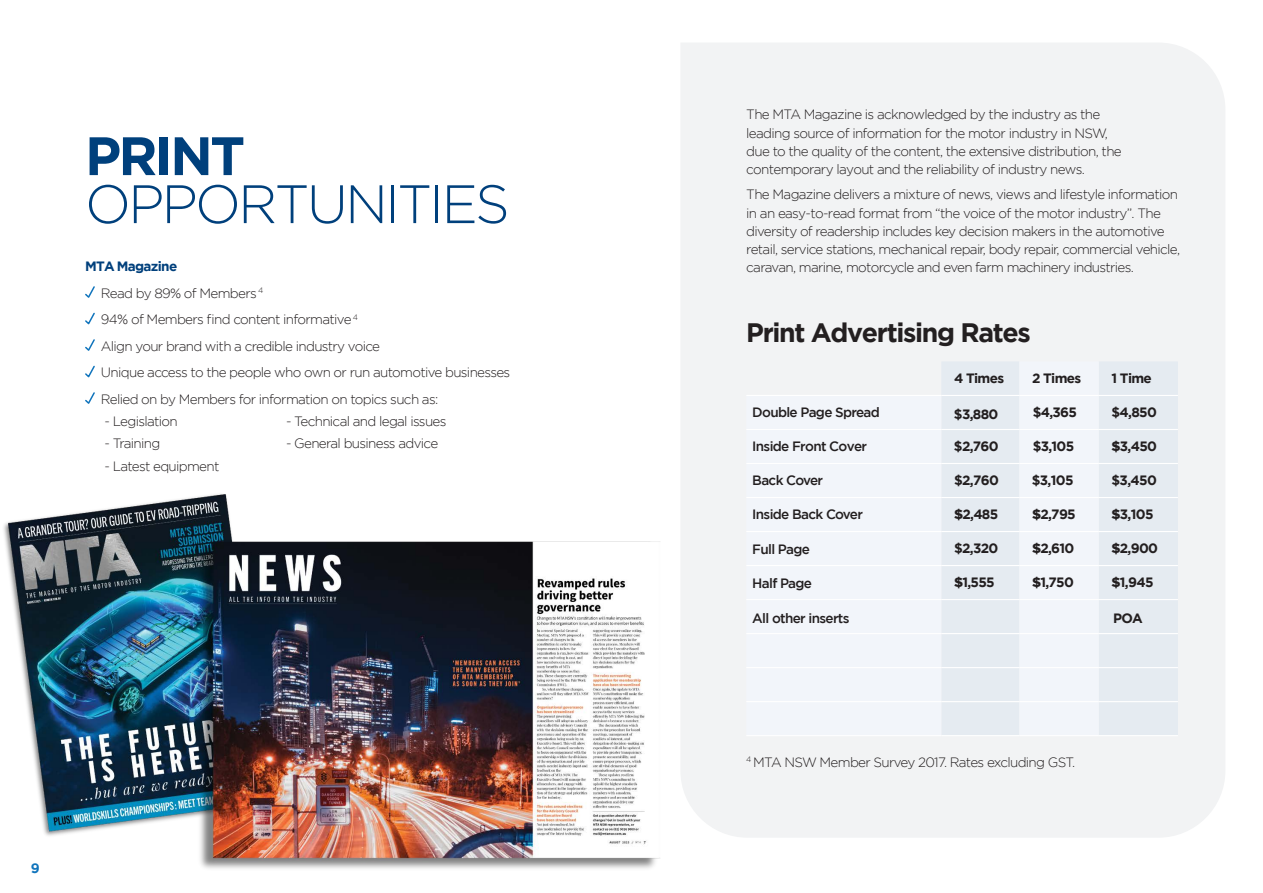
<style>
.page{position:relative;width:1263px;height:893px;background:#fff}
.page>*{position:absolute;margin:0;border:0;box-sizing:border-box;transform-origin:0 0}
.t1{font:300 54px "Gotham";letter-spacing:-.05em;color:#00407c}
.t2{font:700 54px "Gotham";letter-spacing:-.05em;color:#00407c}
.t3{font:700 26.7px "Gotham";letter-spacing:-.05em;color:#231f20}
.t4{font:300 13.5px/18.1px "Gotham";letter-spacing:-.05em;color:#231f20}
.t5{font:700 13.5px "Gotham";letter-spacing:-.05em;color:#231f20}
.t6{font:500 13.5px "Gotham";letter-spacing:-.05em;color:#231f20}
.t7{font:700 13.5px "Gotham";letter-spacing:-.05em;color:#221e1f}
.t8{font:700 13.5px "Gotham";letter-spacing:-.05em;color:#00407c}
.t9{font:700 13.5px "Gotham";color:#1074bc}
.s1{font-weight:900}
</style>
<div class="page">
<div style="left:681px;top:43px;width:544px;height:794px;background:#f2f3f4"></div>
<svg style="left:85px;top:286px;width:10px;height:12px"></svg>
<svg style="left:85px;top:312px;width:10px;height:13px"></svg>
<svg style="left:85px;top:339px;width:10px;height:12px"></svg>
<svg style="left:85px;top:365px;width:10px;height:13px"></svg>
<svg style="left:85px;top:392px;width:10px;height:12px"></svg>
<div style="left:1099px;top:361px;width:79px;height:374px;background:#e5ebf1"></div>
<svg style="left:746px;top:361px;width:353px;height:374px;fill:#f2f5fa"></svg>
<hr style="left:746px;top:395px;width:195px;height:1px;background:#fff">
<hr style="left:941px;top:395px;width:78px;height:1px;background:#fff">
<hr style="left:1019px;top:395px;width:80px;height:1px;background:#fff">
<hr style="left:1099px;top:395px;width:79px;height:1px;background:#fff">
<hr style="left:746px;top:429px;width:195px;height:1px;background:#fff">
<hr style="left:941px;top:429px;width:78px;height:1px;background:#fff">
<hr style="left:1019px;top:429px;width:80px;height:1px;background:#fff">
<hr style="left:1099px;top:429px;width:79px;height:1px;background:#fff">
<hr style="left:746px;top:463px;width:195px;height:1px;background:#fff">
<hr style="left:941px;top:463px;width:78px;height:1px;background:#fff">
<hr style="left:1019px;top:463px;width:80px;height:1px;background:#fff">
<hr style="left:1099px;top:463px;width:79px;height:1px;background:#fff">
<hr style="left:746px;top:497px;width:195px;height:1px;background:#fff">
<hr style="left:941px;top:497px;width:78px;height:1px;background:#fff">
<hr style="left:1019px;top:497px;width:80px;height:1px;background:#fff">
<hr style="left:1099px;top:497px;width:79px;height:1px;background:#fff">
<hr style="left:746px;top:531px;width:195px;height:1px;background:#fff">
<hr style="left:941px;top:531px;width:78px;height:1px;background:#fff">
<hr style="left:1019px;top:531px;width:80px;height:1px;background:#fff">
<hr style="left:1099px;top:531px;width:79px;height:1px;background:#fff">
<hr style="left:746px;top:565px;width:195px;height:1px;background:#fff">
<hr style="left:941px;top:565px;width:78px;height:1px;background:#fff">
<hr style="left:1019px;top:565px;width:80px;height:1px;background:#fff">
<hr style="left:1099px;top:565px;width:79px;height:1px;background:#fff">
<hr style="left:746px;top:599px;width:195px;height:1px;background:#fff">
<hr style="left:941px;top:599px;width:78px;height:1px;background:#fff">
<hr style="left:1019px;top:599px;width:80px;height:1px;background:#fff">
<hr style="left:1099px;top:599px;width:79px;height:1px;background:#fff">
<hr style="left:746px;top:633px;width:195px;height:1px;background:#fff">
<hr style="left:941px;top:633px;width:78px;height:1px;background:#fff">
<hr style="left:1019px;top:633px;width:80px;height:1px;background:#fff">
<hr style="left:1099px;top:633px;width:79px;height:1px;background:#fff">
<hr style="left:746px;top:667px;width:195px;height:1px;background:#fff">
<hr style="left:941px;top:667px;width:78px;height:1px;background:#fff">
<hr style="left:1019px;top:667px;width:80px;height:1px;background:#fff">
<hr style="left:1099px;top:667px;width:79px;height:1px;background:#fff">
<hr style="left:746px;top:701px;width:195px;height:1px;background:#fff">
<hr style="left:941px;top:701px;width:78px;height:1px;background:#fff">
<hr style="left:1019px;top:701px;width:80px;height:1px;background:#fff">
<hr style="left:1099px;top:701px;width:79px;height:1px;background:#fff">
<hr style="left:746px;top:735px;width:195px;height:1px;background:#fff">
<hr style="left:941px;top:735px;width:78px;height:1px;background:#fff">
<hr style="left:1019px;top:735px;width:80px;height:1px;background:#fff">
<hr style="left:1099px;top:735px;width:79px;height:1px;background:#fff">
<img style="left:3px;top:412px;width:692px;height:457px">
<h1 class="t2" style="left:85px;top:125px;width:162px">PRINT</h1>
<h1 class="t1" style="left:85px;top:175px;width:426px">OPPORTUNITIES</h1>
<p class="t8" style="left:85px;top:259px;width:94px">MTA Magazine</p>
<p class="t4" style="left:101px;top:280px;width:411px;line-height:26.5px">Read by 89% of Members <sup>4<br></sup>94% of Members find content informative <sup>4<br></sup>Align your brand with a credible industry voice<br>Unique access to the people who own or run automotive businesses Relied on by Members for information on topics such as:</p>
<p class="t4" style="left:105px;top:412px;width:75px">- Legislation</p>
<p class="t4" style="left:286px;top:412px;width:162px">- Technical and legal issues</p>
<p class="t4" style="left:105px;top:434px;width:57px">- Training</p>
<p class="t4" style="left:286px;top:434px;width:154px">- General business advice</p>
<p class="t4" style="left:105px;top:457px;width:116px">- Latest equipment</p>
<p class="t9" style="left:31px;top:860px;width:10px">9</p>
<p class="t4" style="left:746px;top:105px;width:377px">The MTA Magazine is acknowledged by the industry as the leading source of information for the motor industry in NSW, due to the quality of the content, the extensive distribution, the contemporary layout and the reliability of industry news.</p>
<p class="t4" style="left:746px;top:185px;width:435px">The Magazine delivers a mixture of news, views and lifestyle information in an easy-to-read format from “the voice of the motor industry”. The diversity of readership includes key decision makers in the automotive retail, service stations, mechanical repair, body repair, commercial vehicle, caravan, marine, motorcycle and even farm machinery industries.</p>
<h2 class="t3" style="left:746px;top:317px;width:286px">Print Advertising Rates</h2>
<p class="t5" style="left:954px;top:371px;width:52px">4 Times</p>
<p class="t5" style="left:1032px;top:371px;width:51px">2 Times</p>
<p class="t5" style="left:1111px;top:371px;width:42px">1 Time</p>
<p class="t6" style="left:752px;top:405px;width:129px">Double Page Spread</p>
<p class="t5" style="left:1111px;top:404px;width:47px">$4,850</p>
<p class="t6" style="left:752px;top:439px;width:116px">Inside Front Cover</p>
<p class="t5" style="left:1111px;top:438px;width:47px"><span class="s1">$</span>3,450</p>
<p class="t6" style="left:752px;top:473px;width:72px">Back Cover</p>
<p class="t5" style="left:954px;top:472px;width:46px">$2,760</p>
<p class="t5" style="left:1032px;top:472px;width:43px">$3,105</p>
<p class="t5" style="left:1111px;top:472px;width:47px">$3,450</p>
<p class="t6" style="left:752px;top:507px;width:112px">Inside Back Cover</p>
<p class="t5" style="left:954px;top:506px;width:46px"><span class="s1">$</span>2,485</p>
<p class="t5" style="left:1032px;top:507px;width:45px"><span class="s1">$</span>2,795</p>
<p class="t5" style="left:1111px;top:506px;width:43px"><span class="s1">$</span>3,105</p>
<p class="t6" style="left:752px;top:541px;width:59px">Full Page</p>
<p class="t5" style="left:954px;top:540px;width:46px">$2,320</p>
<p class="t5" style="left:1032px;top:540px;width:44px"><span class="s1">$</span>2,610</p>
<p class="t5" style="left:1111px;top:540px;width:48px"><span class="s1">$</span>2,900</p>
<p class="t6" style="left:752px;top:575px;width:61px">Half Page</p>
<p class="t5" style="left:954px;top:574px;width:42px"><span class="s1">$</span>1,555</p>
<p class="t5" style="left:1032px;top:574px;width:43px"><span class="s1">$</span>1,750</p>
<p class="t5" style="left:1111px;top:575px;width:43px"><span class="s1">$</span>1,945</p>
<p class="t6" style="left:752px;top:611px;width:99px">All other inserts</p>
<p class="t5" style="left:1113px;top:611px;width:31px">POA</p>
<p class="t7" style="left:954px;top:406px;width:46px">$3,880</p>
<p class="t7" style="left:1033px;top:404px;width:46px">$4,365</p>
<p class="t7" style="left:954px;top:439px;width:46px">$2,760</p>
<p class="t7" style="left:1033px;top:439px;width:43px">$3,105</p>
<p class="t4" style="left:746px;top:753px;width:331px"><sup>4</sup> MTA NSW Member Survey 2017. Rates excluding GST.</p>
</div>
